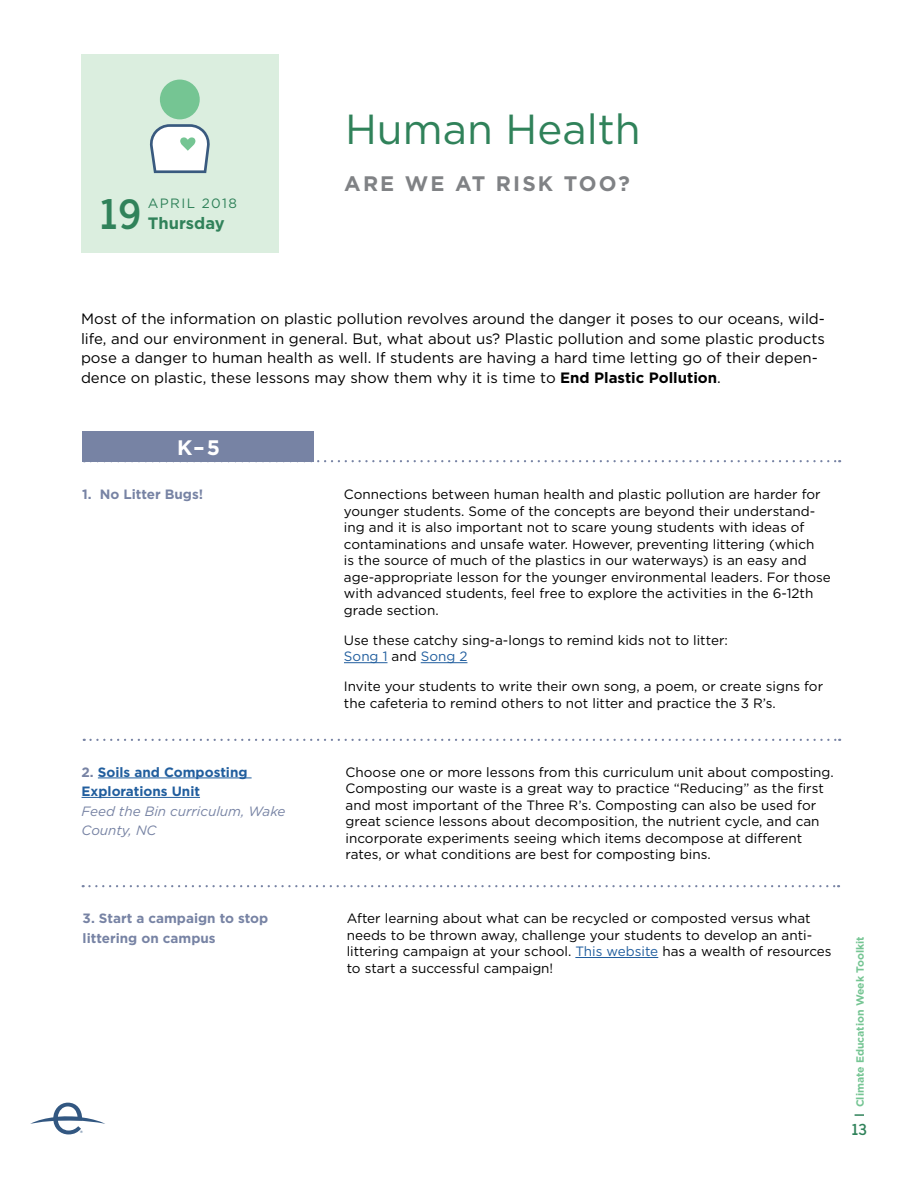
<style>
.page{position:relative;width:918px;height:1188px;background:#fff}
.page>*{position:absolute;margin:0;border:0;box-sizing:border-box;transform-origin:0 0}
.t1{font:42px "Gotham";color:#30825a}
.t2{font:700 40.5px "News Cycle";color:#30825a}
.t3{font:700 21px "Gotham";letter-spacing:.1em;color:#808285}
.t4{font:700 21px "Gotham";color:#fff}
.t5{font:700 16.5px "Gotham";color:#30825a}
.t6{font:15px/19.5px "Gotham";color:#000}
.t7{font:700 15px "News Cycle";color:#30825a}
.t8{font:13.5px/16.5px "Gotham";color:#000}
.t9{font:700 13.5px/19.5px "Gotham";color:#7783a4}
.t10{font:700 13.5px/19.5px "Gotham";color:#215e9e}
.t11{font:italic 13.5px/19.5px "Gotham";color:#7783a4}
.t12{font:13.5px "Gotham";letter-spacing:.1em;color:#30825a}
.t13{font:700 10.5px "Gotham";color:#75c593}
.t14{font:700 3.3px "Gotham";color:#325781}
.s1{font-weight:700}
.s2{color:#215e9e}
.s3{color:#7783a4}
</style>
<div class="page">
<svg style="left:30px;top:1103px;width:75px;height:31px"></svg>
<svg style="left:855px;top:1114px;width:9px;height:2px"></svg>
<div style="left:81px;top:54px;width:198px;height:199px;background:#dbeedf"></div>
<div style="left:160px;top:80px;width:40px;height:39px;background:#75c593;border-radius:50%"></div>
<svg style="left:150px;top:124px;width:60px;height:49px;background:#d4dfe1"></svg>
<hr style="left:344px;top:662px;width:44px;height:1px;background:#215e9e">
<hr style="left:421px;top:662px;width:46px;height:1px;background:#215e9e">
<svg style="left:317px;top:460px;width:523px;height:2px"></svg>
<hr style="left:98px;top:778px;width:154px;height:1px;background:#215e9e">
<hr style="left:82px;top:797px;width:118px;height:1px;background:#215e9e">
<svg style="left:91px;top:739px;width:749px;height:2px"></svg>
<div style="left:82px;top:432px;width:232px;height:30px;background:#7783a4"></div>
<hr style="left:575px;top:957px;width:83px;height:1px;background:#215e9e">
<svg style="left:83px;top:885px;width:756px;height:2px"></svg>
<h2 class="t2" style="left:100px;top:178px;width:43px">19</h2>
<p class="t12" style="left:148px;top:194px;width:90px">APRIL 2018</p>
<p class="t5" style="left:148px;top:212px;width:78px">Thursday</p>
<h1 class="t1" style="left:345px;top:102px;width:297px">Human Health</h1>
<h3 class="t3" style="left:344px;top:169px;width:287px">ARE WE AT RISK TOO?</h3>
<p class="t6" style="left:81px;top:309px;width:746px">Most of the information on plastic pollution revolves around the danger it poses to our oceans, wild&shy;life, and our environment in general. But, what about us? Plastic pollution and some plastic products pose a danger to human health as well. If students are having a hard time letting go of their depen&shy;dence on plastic, these lessons may show them why it is time to <span class="s1">End Plastic Pollution</span>.</p>
<h3 class="t4" style="left:177px;top:434px;width:44px">K–5</h3>
<p class="t9" style="left:82px;top:485px;width:123px">1. No Litter Bugs!</p>
<p class="t8" style="left:344px;top:486px;width:488px">Connections between human health and plastic pollution are harder for younger students. Some of the concepts are beyond their understand&shy;ing and it is also important not to scare young students with ideas of contaminations and unsafe water. However, preventing littering (which<br>is the source of much of the plastics in our waterways) is an easy and age-appropriate lesson for the younger environmental leaders. For those with advanced students, feel free to explore the activities in the 6-12th grade section.</p>
<p class="t8" style="left:344px;top:632px;width:385px">Use these catchy sing-a-longs to remind kids not to litter:<br><span class="s2">Song 1</span> and <span class="s2">Song 2</span></p>
<p class="t8" style="left:344px;top:678px;width:481px">Invite your students to write their own song, a poem, or create signs for the cafeteria to remind others to not litter and practice the 3 R’s.</p>
<p class="t10" style="left:82px;top:762px;width:168px"><span class="s3">2.</span> Soils and Composting<br>Explorations Unit</p>
<p class="t11" style="left:82px;top:801px;width:206px">Feed the Bin curriculum, Wake<br>County, NC</p>
<p class="t8" style="left:346px;top:763px;width:490px">Choose one or more lessons from this curriculum unit about composting.<br>Composting our waste is a great way to practice “Reducing” as the first and most important of the Three R’s. Composting can also be used for great science lessons about decomposition, the nutrient cycle, and can incorporate experiments seeing which items decompose at different rates, or what conditions are best for composting bins.</p>
<p class="t9" style="left:83px;top:909px;width:187px">3. Start a campaign to stop littering on campus</p>
<p class="t8" style="left:347px;top:910px;width:486px">After learning about what can be recycled or composted versus what needs to be thrown away, challenge your students to develop an anti&shy;littering campaign at your school. <span class="s2">This website</span> has a wealth of resources to start a successful campaign!</p>
<p class="t14" style="left:80px;top:1129px;width:4px">®</p>
<p class="t13" style="left:853px;top:1107px;width:172px;rotate:-90deg">Climate Education Week Toolkit</p>
<p class="t7" style="left:852px;top:1116px;width:17px">13</p>
</div>
